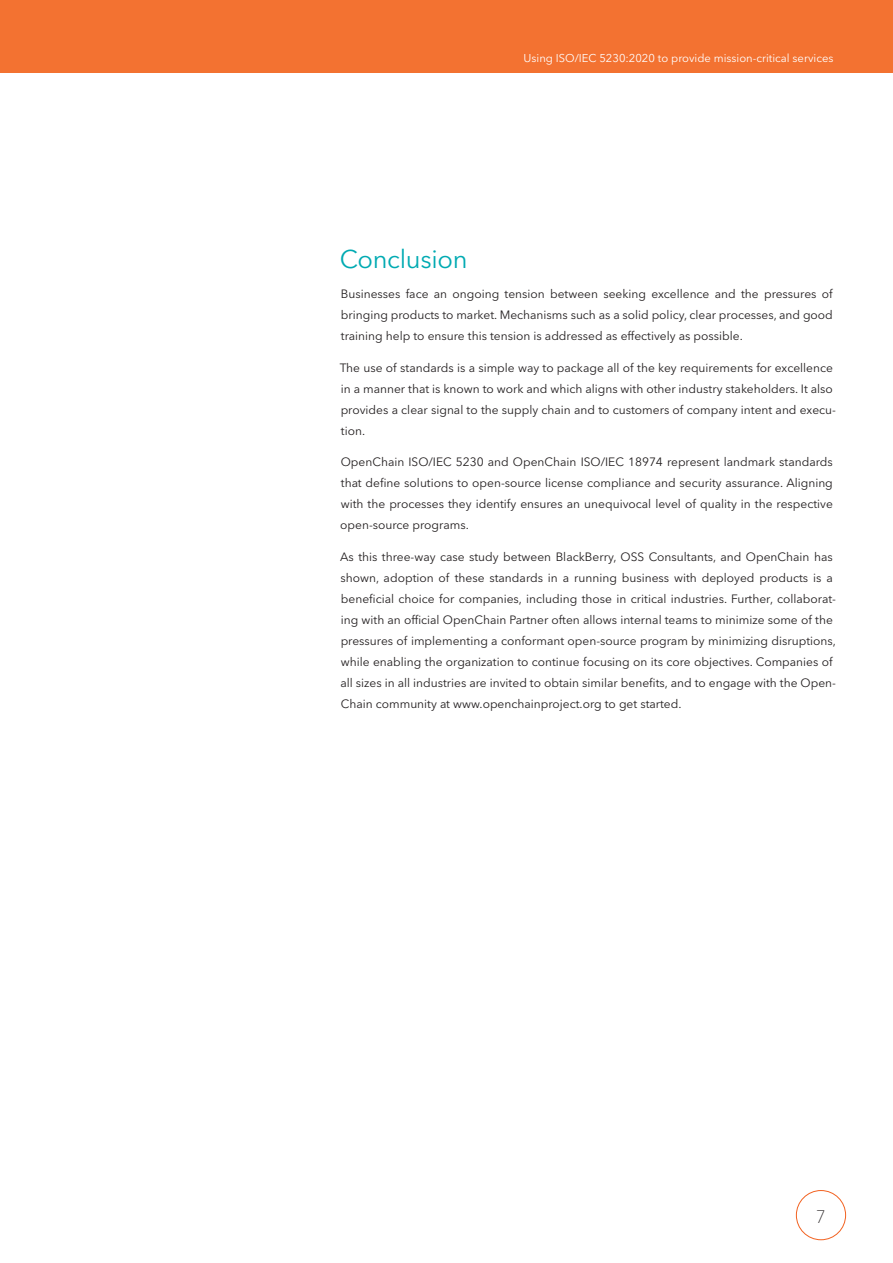
<style>
.page{position:relative;width:893px;height:1263px;background:#fff}
.page>*{position:absolute;margin:0;border:0;box-sizing:border-box;transform-origin:0 0}
.Head_1_Color___Teal_7466{font:25.5px "Avenir Next W1 G";letter-spacing:-.015em;color:#00aab2}
.t1{font:100 18px "Avenir Next W1 G";color:#231f20}
.Body{font:12px/21px "Avenir Next W1 G";color:#231f20;text-align:justify}
.t2{font:11.25px "Avenir Next W1 G";color:#fff}
</style>
<div class="page">
<div style="left:0;top:0;width:893px;height:73px;background:#f37231"></div>
<div style="left:796px;top:1190px;width:50px;height:50px;border:1px solid #f26221;border-radius:50%"></div>
<p class="t2" style="left:524px;top:51px;width:311px">Using ISO/IEC 5230:2020 to provide mission-critical services</p>
<p class="Head_1_Color___Teal_7466" style="left:340px;top:244px;width:129px">Conclusion</p>
<p class="Body" style="left:341px;top:283px;width:494px">Businesses face an ongoing tension between seeking excellence and the pressures of bringing products to market. Mechanisms such as a solid policy, clear processes, and good training help to ensure this tension is addressed as effectively as possible.</p>
<p class="Body" style="left:340px;top:357px;width:498px;text-align:left">The use of standards is a simple way to package all of the key requirements for excellence in a manner that is known to work and which aligns with other industry stakeholders. It also provides a clear signal to the supply chain and to customers of company intent and execu&shy;tion.</p>
<p class="Body" style="left:340px;top:452px;width:494px">OpenChain ISO/IEC 5230 and OpenChain ISO/IEC 18974 represent landmark standards that define solutions to open-source license compliance and security assurance. Aligning with the processes they identify ensures an unequivocal level of quality in the respective open-source programs.</p>
<p class="Body" style="left:340px;top:546px;width:497px;text-align:left">As this three-way case study between BlackBerry, OSS Consultants, and OpenChain has shown, adoption of these standards in a running business with deployed products is a beneficial choice for companies, including those in critical industries. Further, collaborat&shy;ing with an official OpenChain Partner often allows internal teams to minimize some of the pressures of implementing a conformant open-source program by minimizing disruptions, while enabling the organization to continue focusing on its core objectives. Companies of all sizes in all industries are invited to obtain similar benefits, and to engage with the Open-Chain community at www.openchainproject.org to get started.</p>
<h2 class="t1" style="left:816px;top:1205px;width:12px">7</h2>
</div>
